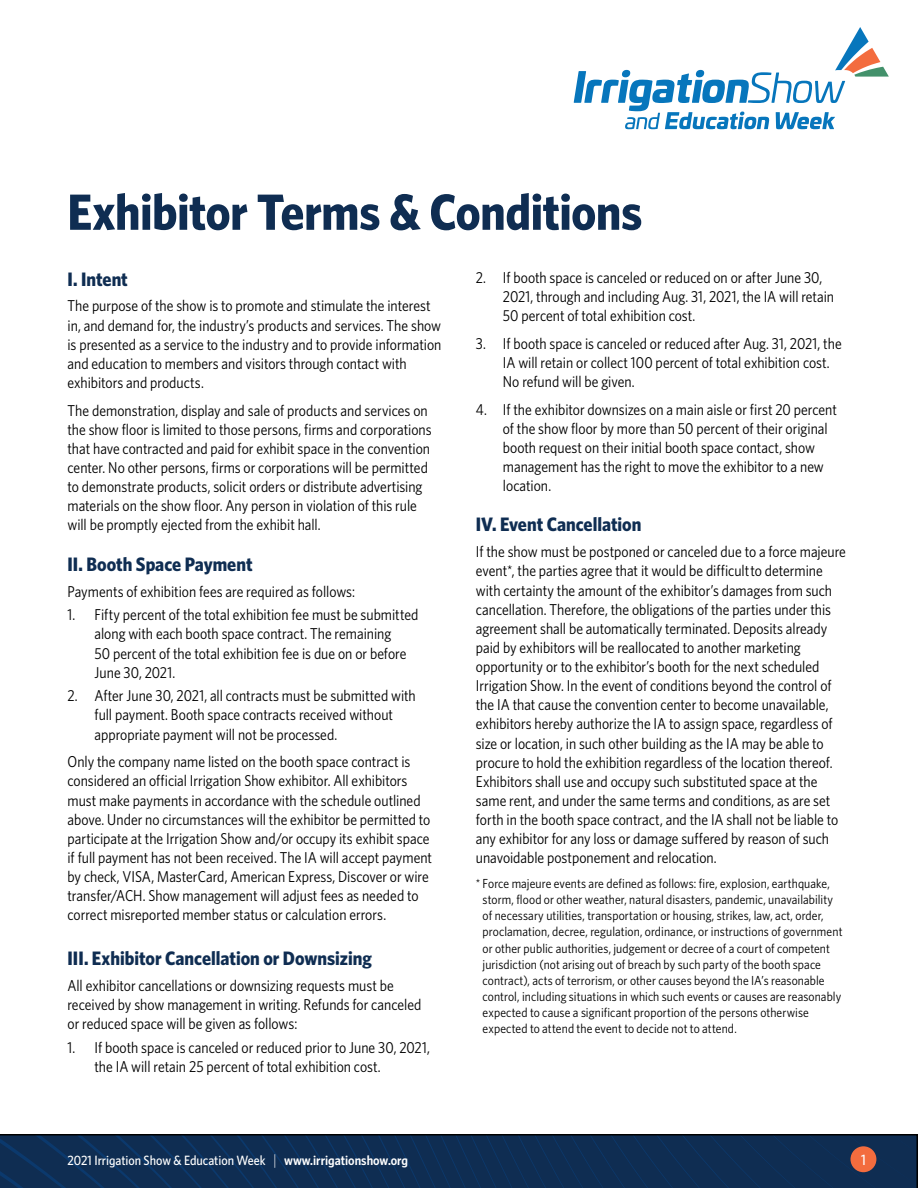
<style>
.page{position:relative;width:918px;height:1188px;background:#fff}
.page>*{position:absolute;margin:0;border:0;box-sizing:border-box;transform-origin:0 0}
.t1{font:700 51px "Whitney Narrow";letter-spacing:-.005em;color:#0f2d52}
.t2{font:700 19.5px "Whitney Narrow";color:#0f2d52}
.t3{font:15.75px/19px "Whitney Narrow";color:#000}
.t4{font:500 15px "Whitney Narrow";color:#fff}
.t5{font:600 13.5px "Whitney Narrow";color:#fff}
.t6{font:500 13.5px "Whitney Narrow";color:#fff}
.t7{font:13.2px/16.2px "Whitney Narrow";letter-spacing:.01em;color:#000}
.s1{font-weight:300;font-size:15px}
.s2{font-weight:600}
.s3{font-weight:500}
</style>
<div class="page">
<svg style="left:0;top:1134px;width:918px;height:54px;background:#0e2c51"></svg>
<div style="left:851px;top:1146px;width:25px;height:26px;background:#f36c3e;border-radius:50%"></div>
<svg style="left:574px;top:27px;width:315px;height:102px"></svg>
<h1 class="t1" style="left:68px;top:178px;width:576px">Exhibitor Terms &amp; Conditions</h1>
<p class="t2" style="left:68px;top:266px;width:62px">I. Intent</p>
<p class="t3" style="left:68px;top:296px;width:375px">The purpose of the show is to promote and stimulate the interest in, and demand for, the industry’s products and services. The show is presented as a service to the industry and to provide information and education to members and visitors through contact with exhibitors and products.</p>
<p class="t3" style="left:68px;top:400px;width:366px">The demonstration, display and sale of products and services on the show floor is limited to those persons, firms and corporations that have contracted and paid for exhibit space in the convention center. No other persons, firms or corporations will be permitted to demonstrate products, solicit orders or distribute advertising materials on the show floor. Any person in violation of this rule will be promptly ejected from the exhibit hall.</p>
<p class="t2" style="left:68px;top:551px;width:187px">II. Booth Space Payment</p>
<p class="t3" style="left:68px;top:581px;width:289px">Payments of exhibition fees are required as follows:</p>
<p class="t3" style="left:94px;top:605px;width:325px;text-indent:-27px">1. Fifty percent of the total exhibition fee must be submitted along with each booth space contract. The remaining<br>50 percent of the total exhibition fee is due on or before June 30, 2021.</p>
<p class="t3" style="left:94px;top:686px;width:323px;text-indent:-27px">2. After June 30, 2021, all contracts must be submitted with full payment. Booth space contracts received without appropriate payment will not be processed.</p>
<p class="t3" style="left:68px;top:752px;width:366px">Only the company name listed on the booth space contract is considered an official Irrigation Show exhibitor. All exhibitors must make payments in accordance with the schedule outlined above. Under no circumstances will the exhibitor be permitted to participate at the Irrigation Show and/or occupy its exhibit space if full payment has not been received. The IA will accept payment by check, VISA, MasterCard, American Express, Discover or wire transfer/ACH. Show management will adjust fees as needed to correct misreported member status or calculation errors.</p>
<p class="t2" style="left:68px;top:945px;width:306px">III. Exhibitor Cancellation or Downsizing</p>
<p class="t3" style="left:68px;top:975px;width:356px">All exhibitor cancellations or downsizing requests must be received by show management in writing. Refunds for canceled or reduced space will be given as follows:</p>
<p class="t3" style="left:94px;top:1037px;width:337px;text-indent:-27px">1. If booth space is canceled or reduced prior to June 30, 2021, the IA will retain 25 percent of total exhibition cost.</p>
<p class="t3" style="left:503px;top:267px;width:333px;text-indent:-27px">2. If booth space is canceled or reduced on or after June 30,<br>2021, through and including Aug. 31, 2021, the IA will retain<br>50 percent of total exhibition cost.</p>
<p class="t3" style="left:503px;top:333px;width:340px;text-indent:-27px">3. If booth space is canceled or reduced after Aug. 31, 2021, the<br>IA will retain or collect 100 percent of total exhibition cost.<br>No refund will be given.</p>
<p class="t3" style="left:503px;top:399px;width:336px;text-indent:-27px">4. If the exhibitor downsizes on a main aisle or first 20 percent of the show floor by more than 50 percent of their original booth request on their initial booth space contact, show management has the right to move the exhibitor to a new location.</p>
<p class="t2" style="left:476px;top:512px;width:167px">IV. Event Cancellation</p>
<p class="t3" style="left:476px;top:542px;width:372px">If the show must be postponed or canceled due to a force majeure event*, the parties agree that it would be difficult to determine with certainty the amount of the exhibitor’s damages from such cancellation. Therefore, the obligations of the parties under this agreement shall be automatically terminated. Deposits already paid by exhibitors will be reallocated to another marketing opportunity or to the exhibitor’s booth for the next scheduled Irrigation Show. In the event of conditions beyond the control of the IA that cause the convention center to become unavailable, exhibitors hereby authorize the IA to assign space, regardless of size or location, in such other building as the IA may be able to procure to hold the exhibition regardless of the location thereof.<br>Exhibitors shall use and occupy such substituted space at the same rent, and under the same terms and conditions, as are set forth in the booth space contract, and the IA shall not be liable to any exhibitor for any loss or damage suffered by reason of such unavoidable postponement and relocation.</p>
<p class="t7" style="left:483px;top:875px;width:361px;text-indent:-7px">* Force majeure events are defined as follows: fire, explosion, earthquake, storm, flood or other weather, natural disasters, pandemic, unavailability of necessary utilities, transportation or housing, strikes, law, act, order, proclamation, decree, regulation, ordinance, or instructions of government or other public authorities, judgement or decree of a court of competent jurisdiction (not arising out of breach by such party of the booth space contract), acts of terrorism, or other causes beyond the IA’s reasonable control, including situations in which such events or causes are reasonably expected to cause a significant proportion of the persons otherwise expected to attend the event to decide not to attend.</p>
<p class="t6" style="left:68px;top:1152px;width:342px">2021 Irrigation Show &amp; Education Week <span class="s1">|</span> <span class="s2">www.irrigationshow.org</span></p>
<p class="t4" style="left:861px;top:1150px;width:6px">1</p>
<p class="t5" style="left:40px;top:1152px;width:543px"><span class="s3">2021 Irrigation Sh w &amp; Education Week</span> <span class="s1">|</span> EXHIBITOR TERMS &amp; CONDITIONS <span class="s1">|</span> www.irrigationshow.org</p>
</div>
